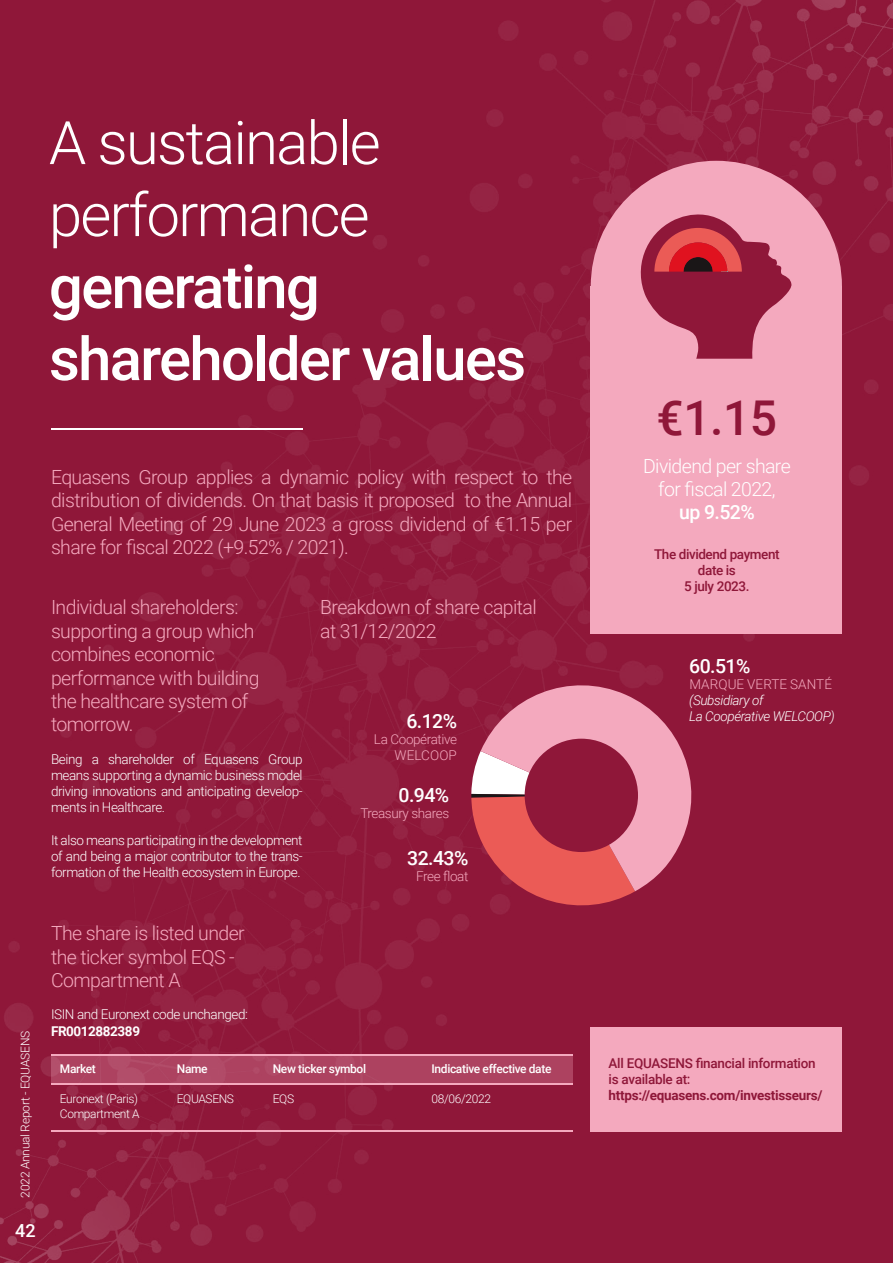
<style>
.page{position:relative;width:893px;height:1263px;background:#fff}
.page>*{position:absolute;margin:0;border:0;box-sizing:border-box;transform-origin:0 0}
.t1{font:500 60px/72px "Roboto";letter-spacing:-.03em;color:#fff}
.t2{font:300 60px/72px "Roboto";letter-spacing:-.03em;color:#fff}
.t3{font:500 48px "Roboto";color:#8f1739}
.t4{font:300 19.5px/23.4px "Roboto";letter-spacing:-.03em;color:#f4a9be}
.t5{font:300 19.5px/23.4px "Roboto";letter-spacing:-.03em;color:#fff;text-align:center}
.t6{font:500 19.5px "Roboto";letter-spacing:-.03em;color:#fff}
.t7{font:500 18px "Roboto";color:#fff}
.t8{font:300 13.5px/16.2px "Roboto";letter-spacing:-.03em;color:#fff;text-align:justify}
.t9{font:500 13.5px/16.2px "Roboto";letter-spacing:-.02em;color:#8f1739;text-align:center}
.t10{font:300 13.5px/16.2px "Roboto";letter-spacing:-.03em;color:#f4a9be;text-align:right}
.t11{font:700 13.5px "Roboto";letter-spacing:-.02em;color:#8f1739}
.t12{font:italic 300 13.5px/16.2px "Roboto";letter-spacing:-.03em;color:#fff}
.t13{font:300 13.5px "Roboto";letter-spacing:.005em;color:#f4a9be}
.t14{font:700 13.5px "Roboto";letter-spacing:-.03em;color:#fff}
.t15{font:300 12px/15px "Roboto";letter-spacing:-.03em;color:#fff}
.t16{font:500 12px "Roboto";letter-spacing:-.03em;color:#fff}
</style>
<div class="page">
<img style="left:0;top:0;width:893px;height:1263px">
<hr style="left:51px;top:428px;width:252px;height:1px;background:#fff">
<div style="left:591px;top:161px;width:251px;height:251px;background:#f4a9be;border-radius:50%"></div>
<div style="left:590px;top:287px;width:252px;height:347px;background:#f4a9be"></div>
<svg style="left:640px;top:214px;width:152px;height:145px"></svg>
<svg style="left:471px;top:751px;width:164px;height:170px;background:#a63048"></svg>
<svg style="left:481px;top:670px;width:225px;height:221px;background:#cf6b7e"></svg>
<div style="left:525px;top:739px;width:113px;height:113px;background:#8f1739;border-radius:50%"></div>
<div style="left:51px;top:1055px;width:521px;height:30px;background:#ad4260"></div>
<hr style="left:51px;top:1054px;width:521px;height:2px;background:#f4a9be">
<hr style="left:51px;top:1083px;width:521px;height:2px;background:#f4a9be">
<hr style="left:51px;top:1130px;width:521px;height:1px;background:#f4a9be">
<div style="left:590px;top:1027px;width:252px;height:104px;background:#f4a9be"></div>
<h1 class="t2" style="left:49px;top:105px;width:333px">A sustainable performance</h1>
<h1 class="t1" style="left:49px;top:249px;width:479px">generating shareholder values</h1>
<p class="t4" style="left:51px;top:464px;width:523px;text-align:justify">Equasens Group applies a dynamic policy with respect to the distribution of dividends. On that basis it proposed to the Annual General Meeting of 29 June 2023 a gross dividend of €1.15 per share for fiscal 2022 (+9.52% / 2021).</p>
<p class="t4" style="left:51px;top:595px;width:210px">Individual shareholders: supporting a group which combines economic performance with building the healthcare system of tomorrow.</p>
<p class="t8" style="left:51px;top:750px;width:253px">Being a shareholder of Equasens Group means supporting a dynamic business model driving innovations and anticipating develop&shy;ments in Healthcare.</p>
<p class="t8" style="left:51px;top:831px;width:253px">It also means participating in the development of and being a major contributor to the trans&shy;formation of the Health ecosystem in Europe.</p>
<p class="t4" style="left:320px;top:595px;width:218px">Breakdown of share capital at 31/12/2022</p>
<p class="t6" style="left:406px;top:707px;width:52px">6.12%</p>
<p class="t10" style="left:374px;top:730px;width:85px">La Coopérative<br>WELCOOP</p>
<p class="t6" style="left:399px;top:781px;width:52px">0.94%</p>
<p class="t10" style="left:360px;top:805px;width:90px">Treasury shares</p>
<p class="t6" style="left:407px;top:844px;width:63px">32.43%</p>
<p class="t10" style="left:416px;top:868px;width:54px">Free float</p>
<p class="t15" style="left:17px;top:1197px;width:168px;rotate:-90deg">2022 Annual Report - EQUASENS</p>
<p class="t7" style="left:15px;top:1218px;width:22px">42</p>
<p class="t4" style="left:51px;top:921px;width:195px">The share is listed under the ticker symbol EQS -<br>Compartment A</p>
<p class="t8" style="left:51px;top:1006px;width:198px">ISIN and Euronext code unchanged:</p>
<p class="t14" style="left:51px;top:1021px;width:91px">FR0012882389</p>
<p class="t16" style="left:60px;top:1060px;width:38px">Market</p>
<p class="t15" style="left:60px;top:1091px;width:81px">Euronext (Paris)<br>Compartment A</p>
<p class="t16" style="left:177px;top:1060px;width:32px">Name</p>
<p class="t15" style="left:177px;top:1091px;width:59px">EQUASENS</p>
<p class="t16" style="left:273px;top:1060px;width:95px">New ticker symbol</p>
<p class="t15" style="left:273px;top:1091px;width:23px">EQS</p>
<p class="t16" style="left:432px;top:1060px;width:121px">Indicative effective date</p>
<p class="t15" style="left:432px;top:1091px;width:61px">08/06/2022</p>
<h2 class="t3" style="left:657px;top:384px;width:122px">€1.15</h2>
<p class="t5" style="left:643px;top:453px;width:149px">Dividend per share for fiscal 2022,</p>
<p class="t6" style="left:679px;top:499px;width:77px">up 9.52%</p>
<p class="t9" style="left:654px;top:546px;width:127px">The dividend payment date is<br>5 july 2023.</p>
<p class="t6" style="left:689px;top:652px;width:63px">60.51%</p>
<p class="t13" style="left:689px;top:674px;width:144px">MARQUE VERTE SANTÉ</p>
<p class="t12" style="left:689px;top:691px;width:147px">(Subsidiary of<br>La Coopérative WELCOOP)</p>
<p class="t9" style="left:608px;top:1054px;width:209px;text-align:left">All EQUASENS financial information is available at:</p>
<p class="t11" style="left:608px;top:1086px;width:215px">https://equasens.com/investisseurs/</p>
</div>
